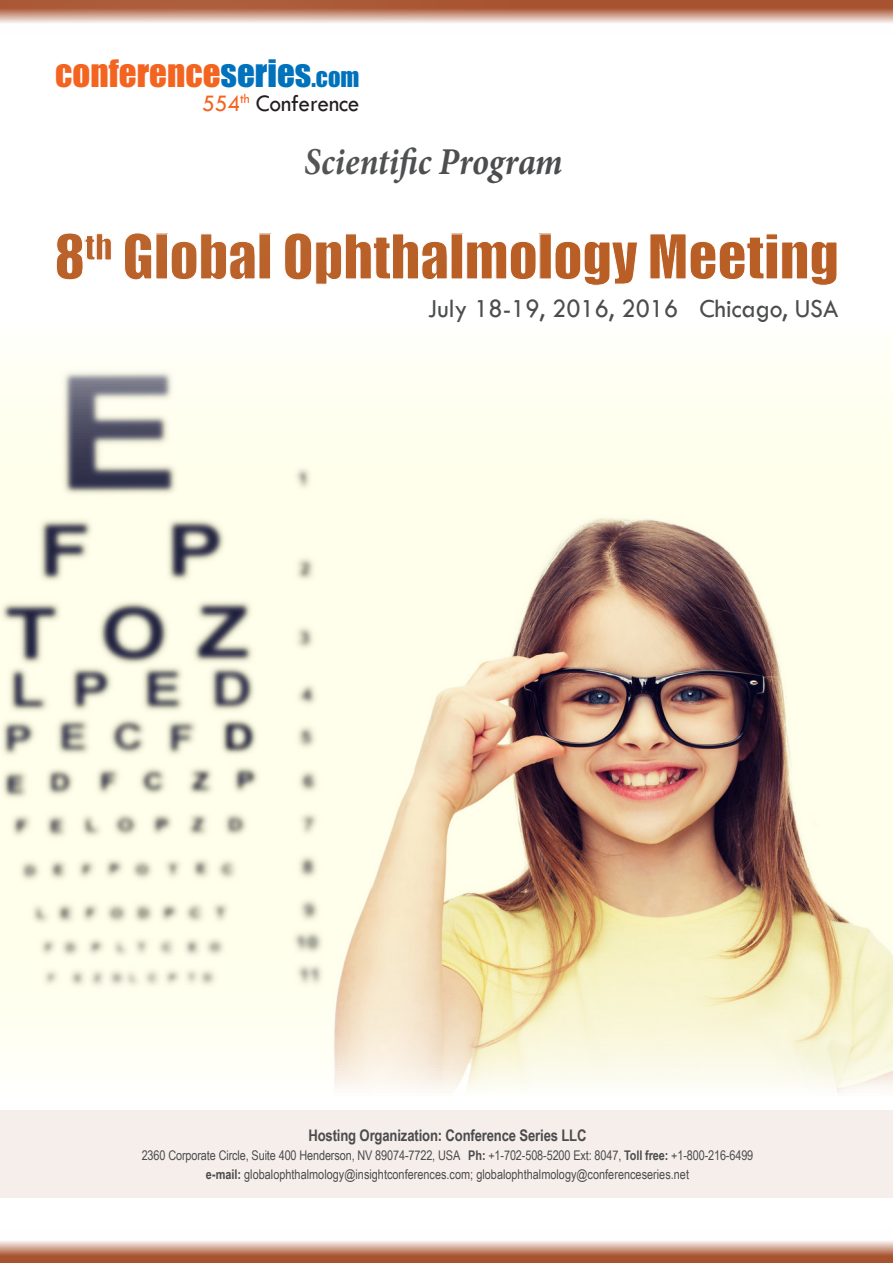
<style>
.page{position:relative;width:893px;height:1263px;background:#fff}
.page>*{position:absolute;margin:0;border:0;box-sizing:border-box;transform-origin:0 0}
.t1{font:57px "Impact";color:#b95f26}
.t2{font:italic 700 37.95px "Minion Pro";color:#4b4c4d;scale:.9 1}
.t3{font:34.95px "Impact";color:#f36421}
.t4{font:27px "Tw Cen";color:#4b4c4d;scale:.95 1}
.t5{font:24.6px "Tw Cen";letter-spacing:-.01em;color:#231f20;scale:.95 1}
.t6{font:700 16.05px "Arial Narrow";letter-spacing:-.01em;color:#4b4c4d}
.t7{font:13.35px "Arial Narrow";color:#4b4c4d}
.s1{color:#0072bc}
.s2{font-size:24.45px;color:#0072bc}
.s3{color:#f36421}
.s4{font-weight:700}
</style>
<div class="page">
<div style="left:0;top:1110px;width:893px;height:87px;background:#f6eeea"></div>
<svg style="left:562px;top:0;width:331px;height:23px;background:#c2866e"></svg>
<svg style="left:0;top:1241px;width:893px;height:22px;background:#c38971"></svg>
<img style="left:0;top:366px;width:893px;height:727px">
<p class="t3" style="left:55px;top:46px;width:306px">conference<span class="s1">series</span><span class="s2">.com</span></p>
<p class="t5" style="left:202px;top:89px;width:167px"><span class="s3">554</span><sup>th</sup> Conference</p>
<p class="t2" style="left:304px;top:135px;width:289px">Scientific Program</p>
<p class="t1" style="left:54px;top:212px;width:786px">8<sup>th</sup> Global Ophthalmology Meeting</p>
<p class="t4" style="left:428px;top:292px;width:434px">July 18-19, 2016, 2016 Chicago, USA</p>
<p class="t6" style="left:308px;top:1123px;width:280px">Hosting Organization: Conference Series LLC</p>
<p class="t7" style="left:142px;top:1145px;width:613px">2360 Corporate Circle, Suite 400 Henderson, NV 89074-7722, USA <span class="s4">Ph:</span> +1-702-508-5200 Ext: 8047, <span class="s4">Toll free:</span> +1-800-216-6499</p>
<p class="t7" style="left:206px;top:1164px;width:485px"><span class="s4">e-mail:</span> globalophthalmology@insightconferences.com; globalophthalmology@conferenceseries.net</p>
</div>
